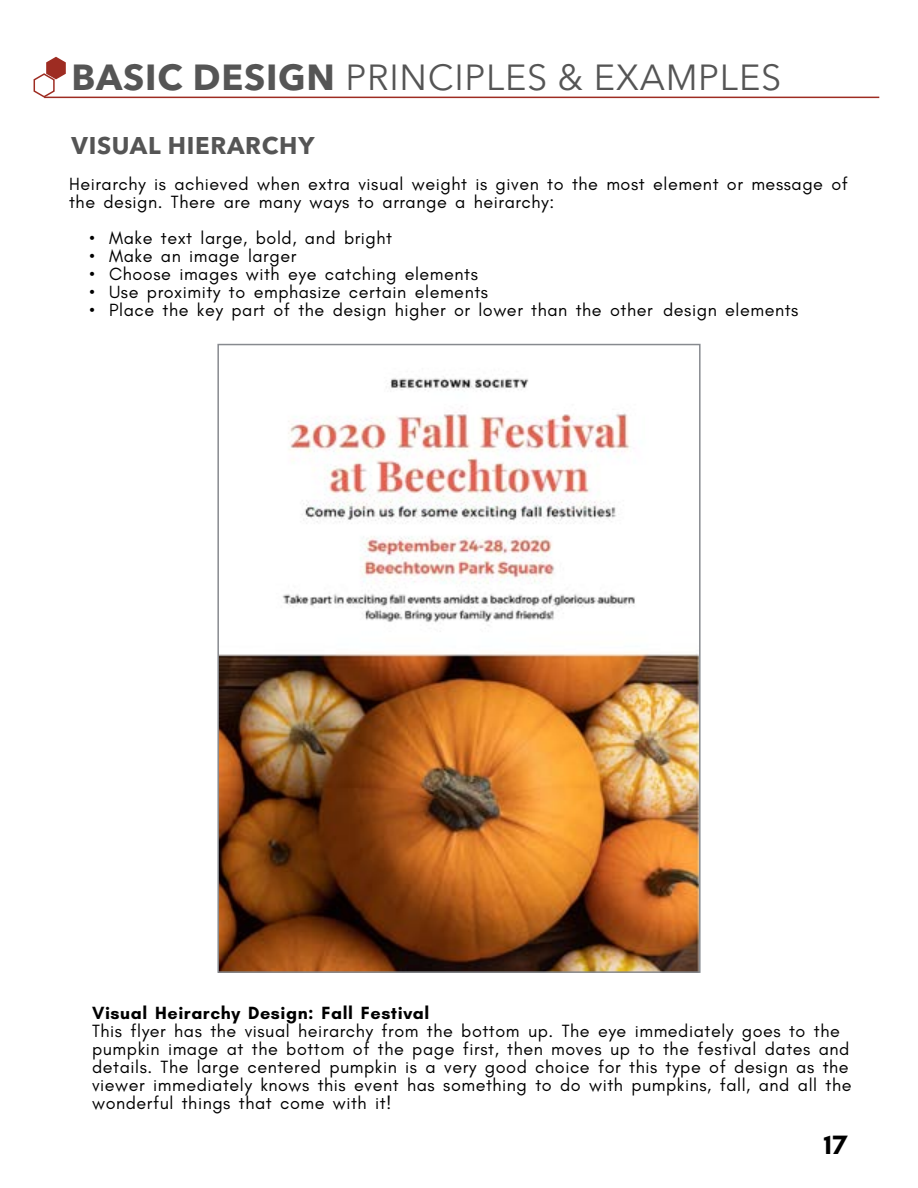
<style>
.page{position:relative;width:918px;height:1188px;background:#fff}
.page>*{position:absolute;margin:0;border:0;box-sizing:border-box;transform-origin:0 0}
.t1{font:36px "Avenir Next LT Pro";letter-spacing:.02em;color:#555}
.t2{font:700 27px "Glacial Indifference";color:#000}
.t3{font:700 24px "Avenir Next LT Pro";letter-spacing:.03em;color:#555}
.t4{font:18px/18px "Glacial Indifference";letter-spacing:.03em;color:#000}
.t5{font:700 18px "Glacial Indifference";letter-spacing:.03em;color:#000}
.s1{font-weight:700}
</style>
<div class="page">
<img style="left:220px;top:378px;width:478px;height:592px">
<div style="left:217px;top:344px;width:484px;height:629px;border:2px solid #878a8f"></div>
<svg style="left:33px;top:57px;width:33px;height:42px"></svg>
<hr style="left:44px;top:97px;width:835px;height:1px;background:#9e2c22">
<h1 class="t1" style="left:72px;top:56px;width:711px"><span class="s1">BASIC DESIGN</span> PRINCIPLES &amp; EXAMPLES</h1>
<h3 class="t3" style="left:72px;top:131px;width:244px">VISUAL HIERARCHY</h3>
<p class="t4" style="left:69px;top:176px;width:780px">Heirarchy is achieved when extra visual weight is given to the most element or message of the design. There are many ways to arrange a heirarchy:</p>
<p class="t4" style="left:89px;top:230px;width:304px">• Make text large, bold, and bright</p>
<p class="t4" style="left:89px;top:248px;width:208px">• Make an image larger</p>
<p class="t4" style="left:89px;top:266px;width:390px">• Choose images with eye catching elements</p>
<p class="t4" style="left:89px;top:284px;width:400px">• Use proximity to emphasize certain elements</p>
<p class="t4" style="left:89px;top:302px;width:711px">• Place the key part of the design higher or lower than the other design elements</p>
<p class="t5" style="left:92px;top:1001px;width:339px">Visual Heirarchy Design: Fall Festival</p>
<p class="t4" style="left:92px;top:1022px;width:761px">This flyer has the visual heirarchy from the bottom up. The eye immediately goes to the pumpkin image at the bottom of the page first, then moves up to the festival dates and details. The large centered pumpkin is a very good choice for this type of design as the viewer immediately knows this event has something to do with pumpkins, fall, and all the wonderful things that come with it!</p>
<h2 class="t2" style="left:824px;top:1128px;width:25px">17</h2>
</div>
